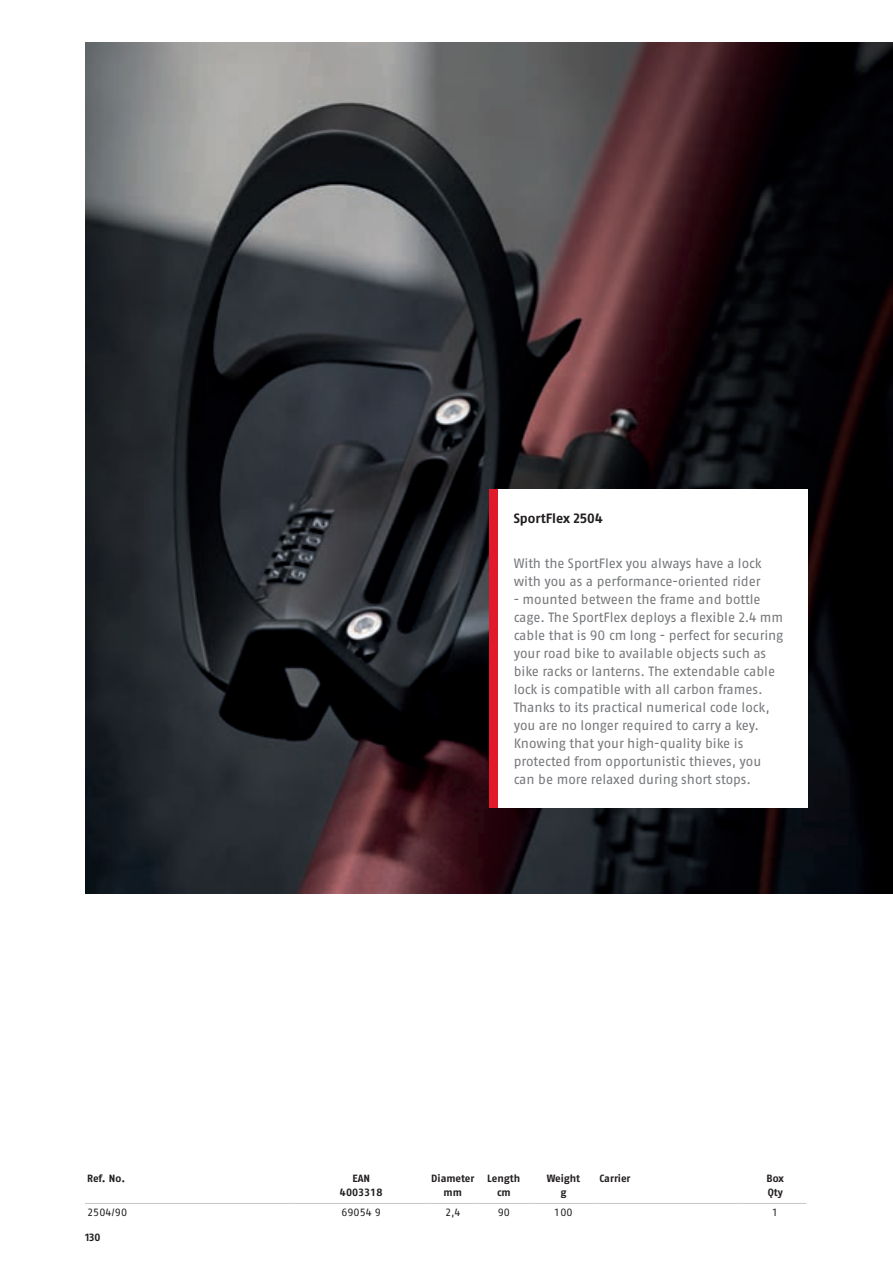
<style>
.page{position:relative;width:893px;height:1263px;background:#fff}
.page>*{position:absolute;margin:0;border:0;box-sizing:border-box;transform-origin:0 0}
.t1{font:13.5px/18px "ABUS Fago Pro";color:#76787b}
.t2{font:700 13.5px "ABUS Fago Pro";color:#231f20}
.t3{font:700 10.5px/13.5px "ABUS Fago Pro";color:#231f20;text-align:center}
.t4{font:10.5px "ABUS Fago Pro";color:#231f20}
</style>
<div class="page">
<img style="left:85px;top:43px;width:808px;height:850px">
<hr style="left:85px;top:1203px;width:210px;height:1px;background:#c5c6c8">
<hr style="left:295px;top:1203px;width:132px;height:1px;background:#c5c6c8">
<hr style="left:427px;top:1203px;width:51px;height:1px;background:#c5c6c8">
<hr style="left:478px;top:1203px;width:51px;height:1px;background:#c5c6c8">
<hr style="left:529px;top:1203px;width:68px;height:1px;background:#c5c6c8">
<hr style="left:597px;top:1203px;width:147px;height:1px;background:#c5c6c8">
<hr style="left:744px;top:1203px;width:62px;height:1px;background:#c5c6c8">
<div style="left:489px;top:489px;width:319px;height:319px;background:#fff"></div>
<div style="left:489px;top:489px;width:8px;height:319px;background:#e2192b"></div>
<p class="t2" style="left:514px;top:510px;width:91px">SportFlex 2504</p>
<p class="t1" style="left:514px;top:554px;width:250px">With the SportFlex you always have a lock with you as a performance-oriented rider</p>
<p class="t1" style="left:514px;top:590px;width:271px">- mounted between the frame and bottle cage. The SportFlex deploys a flexible 2.4 mm cable that is 90 cm long - perfect for securing your road bike to available objects such as bike racks or lanterns. The extendable cable lock is compatible with all carbon frames.<br>Thanks to its practical numerical code lock, you are no longer required to carry a key.<br>Knowing that your high-quality bike is protected from opportunistic thieves, you can be more relaxed during short stops.</p>
<p class="t3" style="left:87px;top:1171px;width:40px">Ref. No.</p>
<p class="t3" style="left:340px;top:1171px;width:44px">EAN<br>4003318</p>
<p class="t3" style="left:431px;top:1171px;width:45px">Diameter mm</p>
<p class="t3" style="left:487px;top:1171px;width:35px">Length cm</p>
<p class="t3" style="left:547px;top:1171px;width:35px">Weight g</p>
<p class="t3" style="left:599px;top:1171px;width:33px">Carrier</p>
<p class="t3" style="left:767px;top:1171px;width:19px;text-align:left">Box<br>Qty</p>
<p class="t4" style="left:87px;top:1206px;width:41px">2504/90</p>
<p class="t4" style="left:341px;top:1206px;width:41px">69054 9</p>
<p class="t4" style="left:445px;top:1206px;width:17px">2,4</p>
<p class="t4" style="left:498px;top:1206px;width:14px">90</p>
<p class="t4" style="left:554px;top:1206px;width:20px">100</p>
<p class="t4" style="left:772px;top:1206px;width:8px">1</p>
<p class="t3" style="left:85px;top:1231px;width:17px">130</p>
</div>
